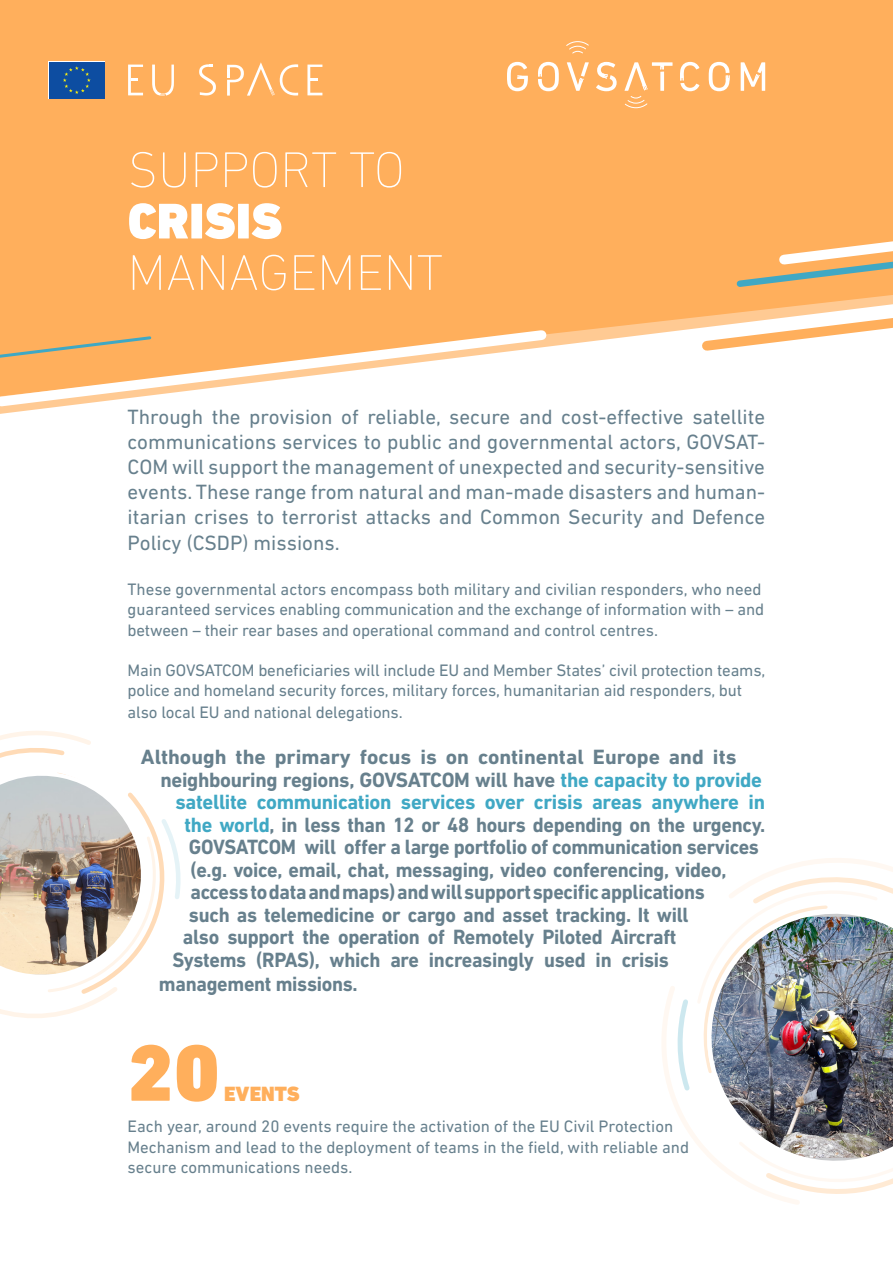
<style>
.page{position:relative;width:893px;height:1263px;background:#fff}
.page>*{position:absolute;margin:0;border:0;box-sizing:border-box;transform-origin:0 0}
.t1{font:900 81px "DIN Next LT Pro";color:#ffaf5c}
.White_headlines{font:200 51px/51.4px "DIN Next LT Pro";color:#fff}
.Header_text{font:700 21px "DIN Next LT Pro";letter-spacing:-.015em;color:#67808d;scale:.95 1}
.Title_introduction{font:21px/25.2px "DIN Next LT Pro";color:#67808d;text-align:justify}
.Header_text-2{font:700 21px "DIN Next LT Pro";letter-spacing:-.015em;color:#67808d}
.Header_text-3{font:700 21px "DIN Next LT Pro";letter-spacing:-.015em;color:#40a8c4}
.Header_text-4{font:700 21px "DIN Next LT Pro";letter-spacing:-.015em;color:#67808d;scale:.96 1}
.t2{font:900 21px "DIN Next LT Pro";color:#ffaf5c}
.t3{font:16.8px/20.2px "DIN Next LT Pro";letter-spacing:-.005em;color:#67808d}
.s1{font-weight:900}
.s2{color:#40a8c4}
</style>
<div class="page">
<div style="left:0;top:0;width:893px;height:261px;background:#ffaf5c"></div>
<svg style="left:0;top:731px;width:181px;height:287px"></svg>
<svg style="left:662px;top:858px;width:231px;height:346px"></svg>
<img style="left:691px;top:894px;width:202px;height:287px">
<svg style="left:128px;top:65px;width:15px;height:30px"></svg>
<svg style="left:307px;top:65px;width:15px;height:30px"></svg>
<svg style="left:199px;top:64px;width:17px;height:32px"></svg>
<svg style="left:227px;top:62px;width:71px;height:34px;background:#ffbe7b"></svg>
<svg style="left:152px;top:65px;width:22px;height:31px"></svg>
<svg style="left:49px;top:61px;width:56px;height:38px"></svg>
<div style="left:49px;top:62px;width:55px;height:37px;background:#0d4da1"></div>
<svg style="left:63px;top:66px;width:28px;height:28px"></svg>
<svg style="left:507px;top:62px;width:21px;height:29px"></svg>
<svg style="left:538px;top:62px;width:21px;height:29px"></svg>
<svg style="left:566px;top:41px;width:106px;height:67px;background:#ffb86f"></svg>
<svg style="left:680px;top:62px;width:19px;height:29px"></svg>
<svg style="left:709px;top:62px;width:21px;height:29px"></svg>
<svg style="left:741px;top:62px;width:24px;height:29px"></svg>
<svg style="left:0;top:261px;width:696px;height:153px"></svg>
<svg style="left:0;top:324px;width:552px;height:88px"></svg>
<svg style="left:696px;top:230px;width:197px;height:121px"></svg>
<p class="White_headlines" style="left:128px;top:144px;width:279px">SUPPORT TO<br><span class="s1">CRISIS</span></p>
<p class="White_headlines" style="left:128px;top:246px;width:317px">MANAGEMENT</p>
<p class="Title_introduction" style="left:128px;top:404px;width:639px">Through the provision of reliable, secure and cost-effective satellite communications services to public and governmental actors, GOVSAT-COM will support the management of unexpected and security-sensitive events. These range from natural and man-made disasters and human&shy;itarian crises to terrorist attacks and Common Security and Defence Policy (CSDP) missions.</p>
<p class="t3" style="left:128px;top:579px;width:638px">These governmental actors encompass both military and civilian responders, who need guaranteed services enabling communication and the exchange of information with – and between – their rear bases and operational command and control centres.</p>
<p class="t3" style="left:128px;top:660px;width:639px;line-height:20.9px">Main GOVSATCOM beneficiaries will include EU and Member States’ civil protection teams, police and homeland security forces, military forces, humanitarian aid responders, but also local EU and national delegations.</p>
<p class="Header_text-2" style="left:141px;top:745px;width:597px">Although the primary focus is on continental Europe and its</p>
<p class="Header_text-2" style="left:160px;top:767px;width:603px">neighbouring regions, GOVSATCOM will have <span class="s2">the capacity to provide</span></p>
<p class="Header_text-3" style="left:175px;top:790px;width:591px">satellite communication services over crisis areas anywhere in</p>
<p class="Header_text-4" style="left:184px;top:812px;width:607px"><span class="s2">the world</span>, in less than 12 or 48 hours depending on the urgency.</p>
<p class="Header_text" style="left:189px;top:835px;width:602px">GOVSATCOM will offer a large portfolio of communication services</p>
<p class="Header_text" style="left:190px;top:857px;width:566px">(e.g. voice, email, chat, messaging, video conferencing, video,</p>
<p class="Header_text" style="left:190px;top:880px;width:543px">access to data and maps) and will support specific applications</p>
<p class="Header_text" style="left:189px;top:902px;width:527px">such as telemedicine or cargo and asset tracking. It will</p>
<p class="Header_text" style="left:183px;top:925px;width:521px">also support the operation of Remotely Piloted Aircraft</p>
<p class="Header_text" style="left:172px;top:947px;width:524px">Systems (RPAS), which are increasingly used in crisis</p>
<p class="Header_text" style="left:159px;top:971px;width:211px">management missions.</p>
<p class="t1" style="left:128px;top:1025px;width:94px">20</p>
<p class="t2" style="left:224px;top:1081px;width:77px">EVENTS</p>
<p class="t3" style="left:128px;top:1116px;width:563px">Each year, around 20 events require the activation of the EU Civil Protection<br>Mechanism and lead to the deployment of teams in the field, with reliable and secure communications needs.</p>
</div>
